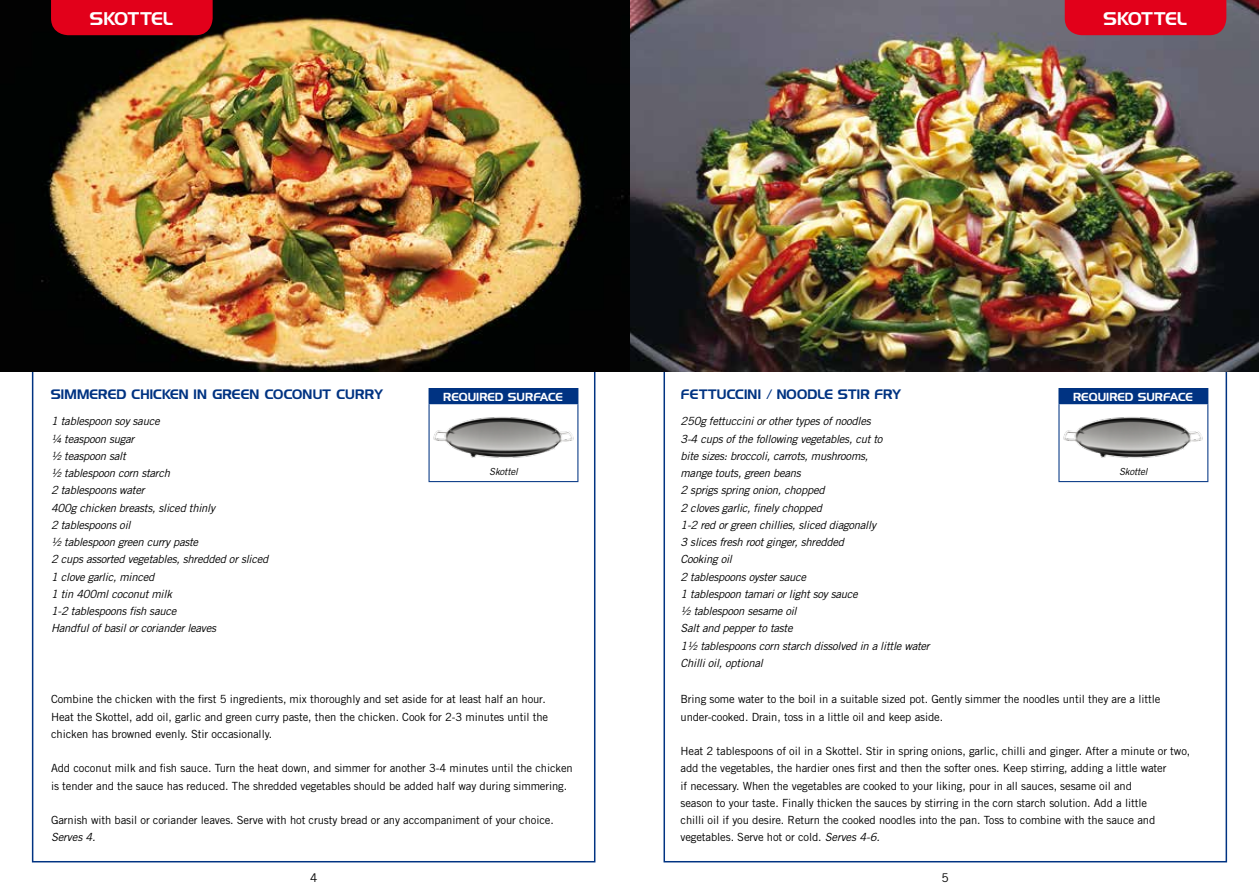
<style>
.page{position:relative;width:1259px;height:893px;background:#fff}
.page>*{position:absolute;margin:0;border:0;box-sizing:border-box;transform-origin:0 0}
.t1{font:16.5px "Hancock Park Laser";letter-spacing:-.05em;color:#fff}
.t2{font:12.3px "Hancock Park Laser";letter-spacing:.01em;color:#003382}
.t3{font:12px "Trade Gothic";color:#000}
.t4{font:11.25px/17.2px "Trade Gothic";letter-spacing:-.01em;color:#000}
.t5{font:italic 11.25px/17.2px "Trade Gothic";letter-spacing:-.025em;color:#000}
.t6{font:10.5px "Hancock Park Laser";letter-spacing:.02em;color:#fff}
.t7{font:italic 9.75px "Trade Gothic";letter-spacing:-.025em;color:#000}
.s1{font-style:italic}
</style>
<div class="page">
<img style="left:0;top:0;width:1259px;height:371px">
<div style="left:429px;top:389px;width:149px;height:15px;background:#003382"></div>
<hr style="left:428px;top:388px;width:150px;height:1px;background:#003382">
<svg style="left:428px;top:389px;width:1px;height:14px"></svg>
<hr style="left:428px;top:403px;width:150px;height:1px;background:#003382">
<hr style="left:428px;top:404px;width:1px;height:77px;background:#003382">
<hr style="left:577px;top:404px;width:1px;height:77px;background:#003382">
<hr style="left:428px;top:481px;width:150px;height:1px;background:#003382">
<div style="left:1064px;top:0;width:162px;height:35px;background:#e2001a"></div>
<div style="left:51px;top:0;width:162px;height:35px;background:#e2001a"></div>
<img style="left:428px;top:415px;width:151px;height:47px">
<div style="left:1059px;top:389px;width:148px;height:15px;background:#003382"></div>
<hr style="left:1058px;top:388px;width:150px;height:1px;background:#003382">
<svg style="left:1058px;top:389px;width:1px;height:14px"></svg>
<svg style="left:1207px;top:389px;width:1px;height:14px"></svg>
<hr style="left:1058px;top:403px;width:150px;height:1px;background:#003382">
<hr style="left:1058px;top:404px;width:1px;height:77px;background:#003382">
<hr style="left:1207px;top:404px;width:1px;height:77px;background:#003382">
<hr style="left:1058px;top:481px;width:150px;height:1px;background:#003382">
<img style="left:1058px;top:415px;width:151px;height:47px">
<h1 class="t1" style="left:90px;top:10px;width:85px">SKOTTEL</h1>
<h1 class="t1" style="left:1104px;top:10px;width:85px">SKOTTEL</h1>
<p class="t2" style="left:51px;top:387px;width:334px">SIMMERED CHICKEN in GREEN COCONUT CURRY</p>
<p class="t5" style="left:51px;top:413px;width:219px">1 tablespoon soy sauce<br>¼ teaspoon sugar<br>½ teaspoon salt<br>½ tablespoon corn starch<br>2 tablespoons water<br>400g chicken breasts, sliced thinly<br>2 tablespoons oil<br>½ tablespoon green curry paste<br>2 cups assorted vegetables, shredded or sliced<br>1 clove garlic, minced<br>1 tin 400ml coconut milk<br>1-2 tablespoons fish sauce<br>Handful of basil or coriander leaves</p>
<p class="t6" style="left:444px;top:391px;width:121px">REQUIRED SURFACE</p>
<p class="t7" style="left:489px;top:466px;width:30px">Skottel</p>
<p class="t2" style="left:681px;top:387px;width:222px">FETTUCCINI / NOODLE STIR FRY</p>
<p class="t5" style="left:680px;top:413px;width:251px">250g fettuccini or other types of noodles<br>3-4 cups of the following vegetables, cut to<br>bite sizes: broccoli, carrots, mushrooms,<br>mange touts, green beans<br>2 sprigs spring onion, chopped<br>2 cloves garlic, finely chopped<br>1-2 red or green chillies, sliced diagonally<br>3 slices fresh root ginger, shredded<br>Cooking oil<br>2 tablespoons oyster sauce<br>1 tablespoon tamari or light soy sauce<br>½ tablespoon sesame oil<br>Salt and pepper to taste<br>1½ tablespoons corn starch dissolved in a little water Chilli oil, optional</p>
<p class="t6" style="left:1073px;top:391px;width:121px">REQUIRED SURFACE</p>
<p class="t7" style="left:1119px;top:466px;width:30px">Skottel</p>
<p class="t4" style="left:51px;top:691px;width:498px">Combine the chicken with the first 5 ingredients, mix thoroughly and set aside for at least half an hour.<br>Heat the Skottel, add oil, garlic and green curry paste, then the chicken. Cook for 2-3 minutes until the chicken has browned evenly. Stir occasionally.</p>
<p class="t4" style="left:51px;top:760px;width:523px">Add coconut milk and fish sauce. Turn the heat down, and simmer for another 3-4 minutes until the chicken is tender and the sauce has reduced. The shredded vegetables should be added half way during simmering.</p>
<p class="t4" style="left:51px;top:811px;width:504px">Garnish with basil or coriander leaves. Serve with hot crusty bread or any accompaniment of your choice.</p>
<p class="t5" style="left:51px;top:829px;width:46px">Serves 4.</p>
<p class="t4" style="left:680px;top:691px;width:481px">Bring some water to the boil in a suitable sized pot. Gently simmer the noodles until they are a little under-cooked. Drain, toss in a little oil and keep aside.</p>
<p class="t4" style="left:680px;top:742px;width:511px">Heat 2 tablespoons of oil in a Skottel. Stir in spring onions, garlic, chilli and ginger. After a minute or two, add the vegetables, the hardier ones first and then the softer ones. Keep stirring, adding a little water<br>if necessary. When the vegetables are cooked to your liking, pour in all sauces, sesame oil and<br>season to your taste. Finally thicken the sauces by stirring in the corn starch solution. Add a little<br>chilli oil if you desire. Return the cooked noodles into the pan. Toss to combine with the sauce and vegetables. Serve hot or cold. <span class="s1">Serves 4-6.</span></p>
<p class="t3" style="left:310px;top:870px;width:9px">4</p>
<p class="t3" style="left:941px;top:870px;width:9px">5</p>
</div>
